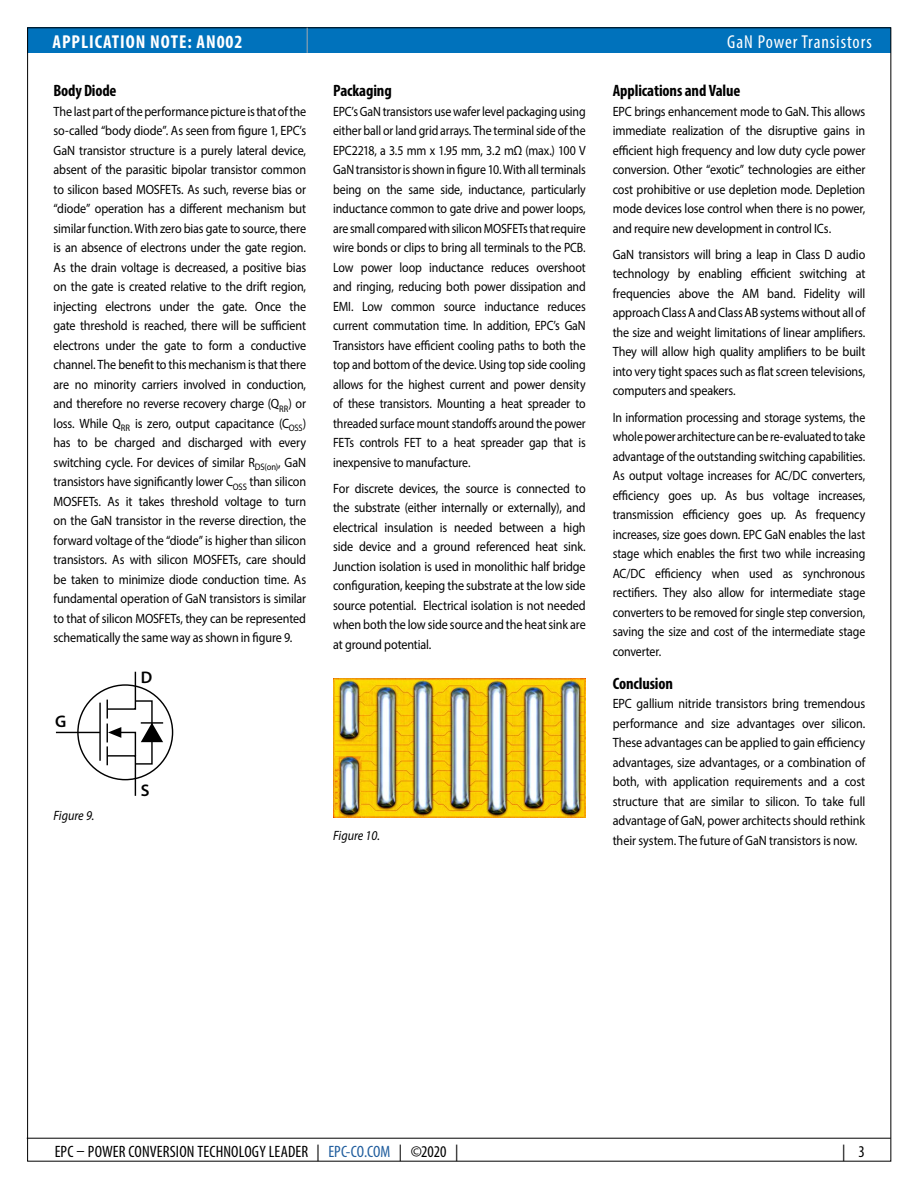
<style>
.page{position:relative;width:918px;height:1188px;background:#fff}
.page>*{position:absolute;margin:0;border:0;box-sizing:border-box;transform-origin:0 0}
.t1{font:700 condensed 18.75px "Myriad Pro";letter-spacing:.05em;color:#fff}
.t2{font:condensed 18.75px "Myriad Pro";letter-spacing:.05em;color:#fff}
.t3{font:600 16.8px "Myriad Pro";color:#000}
.t4{font:condensed 16.5px "Myriad Pro";letter-spacing:.005em;color:#000}
.t5{font:700 condensed 16.5px "Myriad Pro";letter-spacing:-.01em;color:#000}
.t6{font:13.5px/19.5px "Myriad Pro";letter-spacing:-.01em;color:#000;text-align:justify;scale:.9 1}
.t7{font:13.5px/19.5px "Myriad Pro";letter-spacing:-.01em;color:#000;text-align:justify;scale:.88 1}
.t8{font:italic 13.5px "Myriad Pro";color:#000;scale:.9 1}
.s1{color:#215e9e}
</style>
<div class="page">
<div style="left:28px;top:27px;width:863px;height:25px;background:#0072bc"></div>
<hr style="left:27px;top:1138px;width:864px;height:1px;background:#000">
<svg style="left:307px;top:28px;width:1px;height:25px"></svg>
<hr style="left:99px;top:703px;width:2px;height:58px;background:#000">
<hr style="left:56px;top:732px;width:44px;height:1px;background:#000">
<svg style="left:106px;top:671px;width:57px;height:125px"></svg>
<img style="left:333px;top:678px;width:253px;height:139px">
<h1 class="t1" style="left:52px;top:30px;width:192px">APPLICATION NOTE: AN002</h1>
<h1 class="t2" style="left:727px;top:31px;width:146px">GaN Power Transistors</h1>
<p class="t5" style="left:54px;top:80px;width:64px">Body Diode</p>
<p class="t6" style="left:54px;top:101px;width:282px">The last part of the performance picture is that of the so-called “body diode”. As seen from figure 1, EPC’s GaN transistor structure is a purely lateral device, absent of the parasitic bipolar transistor common to silicon based MOSFETs. As such, reverse bias or “diode” operation has a different mechanism but similar function. With zero bias gate to source, there is an absence of electrons under the gate region.<br>As the drain voltage is decreased, a positive bias on the gate is created relative to the drift region, injecting electrons under the gate. Once the gate threshold is reached, there will be sufficient electrons under the gate to form a conductive channel. The benefit to this mechanism is that there are no minority carriers involved in conduction, and therefore no reverse recovery charge (Q<sub>RR</sub>) or loss. While Q<sub>RR</sub> is zero, output capacitance (C<sub>OSS</sub>) has to be charged and discharged with every switching cycle. For devices of similar R<sub>DS(on)</sub>, GaN transistors have significantly lower C<sub>OSS</sub> than silicon MOSFETs. As it takes threshold voltage to turn on the GaN transistor in the reverse direction, the forward voltage of the “diode” is higher than silicon transistors. As with silicon MOSFETs, care should be taken to minimize diode conduction time. As fundamental operation of GaN transistors is similar to that of silicon MOSFETs, they can be represented schematically the same way as shown in figure 9.</p>
<p class="t3" style="left:55px;top:711px;width:13px">G</p>
<p class="t8" style="left:54px;top:807px;width:47px">Figure 9.</p>
<p class="t3" style="left:141px;top:667px;width:13px">D</p>
<p class="t3" style="left:141px;top:780px;width:10px">S</p>
<p class="t5" style="left:333px;top:80px;width:60px">Packaging</p>
<p class="t7" style="left:333px;top:101px;width:289px">EPC’s GaN transistors use wafer level packaging using either ball or land grid arrays. The terminal side of the EPC2218, a 3.5 mm x 1.95 mm, 3.2 mΩ (max.) 100 V GaN transistor is shown in figure 10. With all terminals being on the same side, inductance, particularly inductance common to gate drive and power loops, are small compared with silicon MOSFETs that require wire bonds or clips to bring all terminals to the PCB.<br>Low power loop inductance reduces overshoot and ringing, reducing both power dissipation and EMI. Low common source inductance reduces current commutation time. In addition, EPC’s GaN Transistors have efficient cooling paths to both the top and bottom of the device. Using top side cooling allows for the highest current and power density of these transistors. Mounting a heat spreader to threaded surface mount standoffs around the power FETs controls FET to a heat spreader gap that is inexpensive to manufacture.</p>
<p class="t6" style="left:333px;top:478px;width:282px">For discrete devices, the source is connected to the substrate (either internally or externally), and electrical insulation is needed between a high side device and a ground referenced heat sink.<br>Junction isolation is used in monolithic half bridge configuration, keeping the substrate at the low side source potential. Electrical isolation is not needed when both the low side source and the heat sink are at ground potential.</p>
<p class="t8" style="left:333px;top:827px;width:54px">Figure 10.</p>
<p class="t5" style="left:613px;top:80px;width:129px">Applications and Value</p>
<p class="t6" style="left:613px;top:101px;width:282px">EPC brings enhancement mode to GaN. This allows immediate realization of the disruptive gains in efficient high frequency and low duty cycle power conversion. Other “exotic” technologies are either cost prohibitive or use depletion mode. Depletion mode devices lose control when there is no power, and require new development in control ICs.</p>
<p class="t6" style="left:613px;top:244px;width:282px">GaN transistors will bring a leap in Class D audio technology by enabling efficient switching at frequencies above the AM band. Fidelity will approach Class A and Class AB systems without all of the size and weight limitations of linear amplifiers.<br>They will allow high quality amplifiers to be built into very tight spaces such as flat screen televisions, computers and speakers.</p>
<p class="t7" style="left:613px;top:407px;width:289px">In information processing and storage systems, the whole power architecture can be re-evaluated to take advantage of the outstanding switching capabilities.<br>As output voltage increases for AC/DC converters, efficiency goes up. As bus voltage increases, transmission efficiency goes up. As frequency increases, size goes down. EPC GaN enables the last stage which enables the first two while increasing AC/DC efficiency when used as synchronous rectifiers. They also allow for intermediate stage converters to be removed for single step conversion, saving the size and cost of the intermediate stage converter.</p>
<p class="t5" style="left:613px;top:673px;width:62px">Conclusion</p>
<p class="t6" style="left:613px;top:694px;width:282px">EPC gallium nitride transistors bring tremendous performance and size advantages over silicon.<br>These advantages can be applied to gain efficiency advantages, size advantages, or a combination of both, with application requirements and a cost structure that are similar to silicon. To take full advantage of GaN, power architects should rethink their system. The future of GaN transistors is now.</p>
<p class="t4" style="left:55px;top:1142px;width:405px">EPC – POWER CONVERSION TECHNOLOGY LEADER | <span class="s1">EPC-CO.COM</span> | ©2020 |</p>
<p class="t4" style="left:842px;top:1142px;width:24px">| 3</p>
</div>
